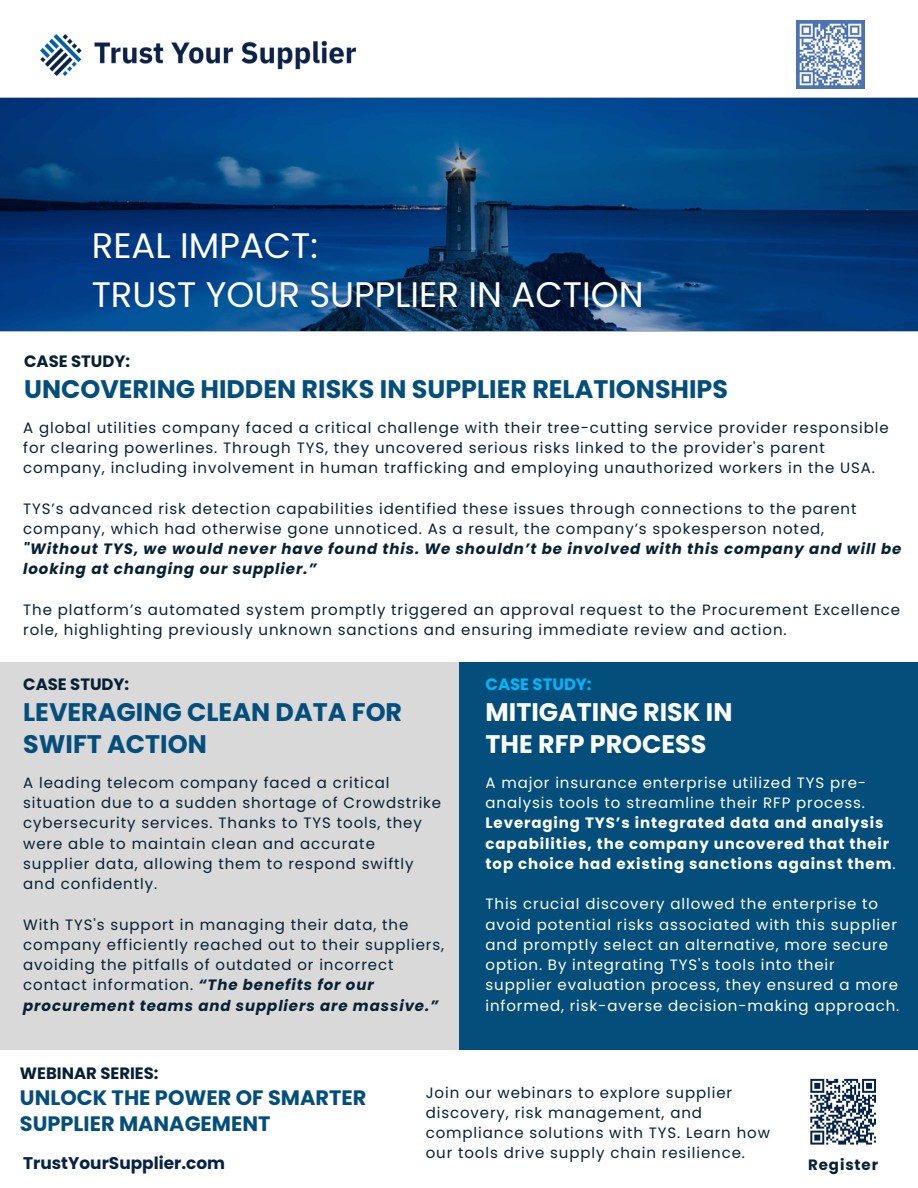
<style>
.page{position:relative;width:918px;height:1188px;background:#fff}
.page>*{position:absolute;margin:0;border:0;box-sizing:border-box;transform-origin:0 0}
.t1{font:35.4px/48.6px "Poppins";color:#fff}
.t2{font:700 25.35px/31.5px "Poppins";color:#034e7b}
.t3{font:700 25.35px/31.5px "Poppins";color:#fff}
.t4{font:700 20.85px/25.8px "Poppins";color:#034e7b}
.t5{font:700 16.95px "Poppins";color:#072247}
.t6{font:700 16.5px "Poppins";color:#062133}
.t7{font:700 16.5px "Poppins";color:#00b5f8}
.t8{font:15px/20.2px "Poppins";letter-spacing:.06em;color:#062133}
.t9{font:15px/20.2px "Poppins";letter-spacing:.06em;color:#fff}
.t10{font:700 15px/20.2px "Poppins";letter-spacing:.06em;color:#fff}
.t11{font:700 15px "Poppins";letter-spacing:.06em;color:#062133}
.s1{font-weight:700;font-style:italic}
.s2{font-weight:400}
</style>
<div class="page">
<img style="left:41px;top:34px;width:315px;height:42px">
<svg style="left:0;top:97px;width:918px;height:234px;background:#06417d"></svg>
<div style="left:0;top:662px;width:462px;height:388px;background:#d9d9d9"></div>
<div style="left:459px;top:662px;width:459px;height:388px;background:#034e7b"></div>
<img style="left:797px;top:21px;width:67px;height:67px">
<svg style="left:810px;top:1078px;width:66px;height:67px"></svg>
<p class="t1" style="left:92px;top:222px;width:553px">REAL IMPACT:<br>TRUST YOUR SUPPLIER IN ACTION</p>
<h2 class="t6" style="left:24px;top:349px;width:108px">CASE STUDY:</h2>
<p class="t2" style="left:24px;top:373px;width:705px">UNCOVERING HIDDEN RISKS IN SUPPLIER RELATIONSHIPS</p>
<p class="t8" style="left:23px;top:417px;width:867px">A global utilities company faced a critical challenge with their tree-cutting service provider responsible for clearing powerlines. Through TYS, they uncovered serious risks linked to the provider's parent company, including involvement in human trafficking and employing unauthorized workers in the USA.</p>
<h1 class="t8" style="left:23px;top:498px;width:880px">TYS’s advanced risk detection capabilities identified these issues through connections to the parent company, which had otherwise gone unnoticed. As a result, the company’s spokesperson noted, <span class="s1">"Without TYS, we would never have found this. We shouldn’t be involved with this company and will be looking at changing our supplier.”</span></h1>
<h4 class="t8" style="left:23px;top:599px;width:878px">The platform’s automated system promptly triggered an approval request to the Procurement Excellence role, highlighting previously unknown sanctions and ensuring immediate review and action.</h4>
<h4 class="t6" style="left:23px;top:673px;width:108px">CASE STUDY:</h4>
<h2 class="t2" style="left:23px;top:697px;width:380px">LEVERAGING CLEAN DATA FOR<br>SWIFT ACTION</h2>
<p class="t8" style="left:23px;top:772px;width:420px">A leading telecom company faced a critical situation due to a sudden shortage of Crowdstrike cybersecurity services. Thanks to TYS tools, they were able to maintain clean and accurate supplier data, allowing them to respond swiftly and confidently.</p>
<p class="t8" style="left:23px;top:914px;width:422px">With TYS's support in managing their data, the company efficiently reached out to their suppliers, avoiding the pitfalls of outdated or incorrect contact information. <span class="s1">“The benefits for our procurement teams and suppliers are massive.”</span></p>
<h4 class="t7" style="left:486px;top:673px;width:108px">CASE STUDY:</h4>
<h2 class="t3" style="left:486px;top:697px;width:248px">MITIGATING RISK IN<br>THE RFP PROCESS</h2>
<p class="t10" style="left:486px;top:772px;width:412px"><span class="s2">A major insurance enterprise utilized TYS pre&shy;analysis tools to streamline their RFP process.<br></span>Leveraging TYS’s integrated data and analysis capabilities, the company uncovered that their top choice had existing sanctions against them<span class="s2">.</span></p>
<p class="t9" style="left:486px;top:894px;width:415px">This crucial discovery allowed the enterprise to avoid potential risks associated with this supplier and promptly select an alternative, more secure option. By integrating TYS's tools into their supplier evaluation process, they ensured a more informed, risk-averse decision-making approach.</p>
<p class="t6" style="left:20px;top:1062px;width:140px">WEBINAR SERIES:</p>
<p class="t4" style="left:20px;top:1085px;width:348px">UNLOCK THE POWER OF SMARTER<br>SUPPLIER MANAGEMENT</p>
<h4 class="t8" style="left:426px;top:1082px;width:346px">Join our webinars to explore supplier discovery, risk management, and compliance solutions with TYS. Learn how our tools drive supply chain resilience.</h4>
<p class="t5" style="left:23px;top:1151px;width:203px">TrustYourSupplier.com</p>
<h3 class="t11" style="left:808px;top:1155px;width:72px">Register</h3>
</div>
